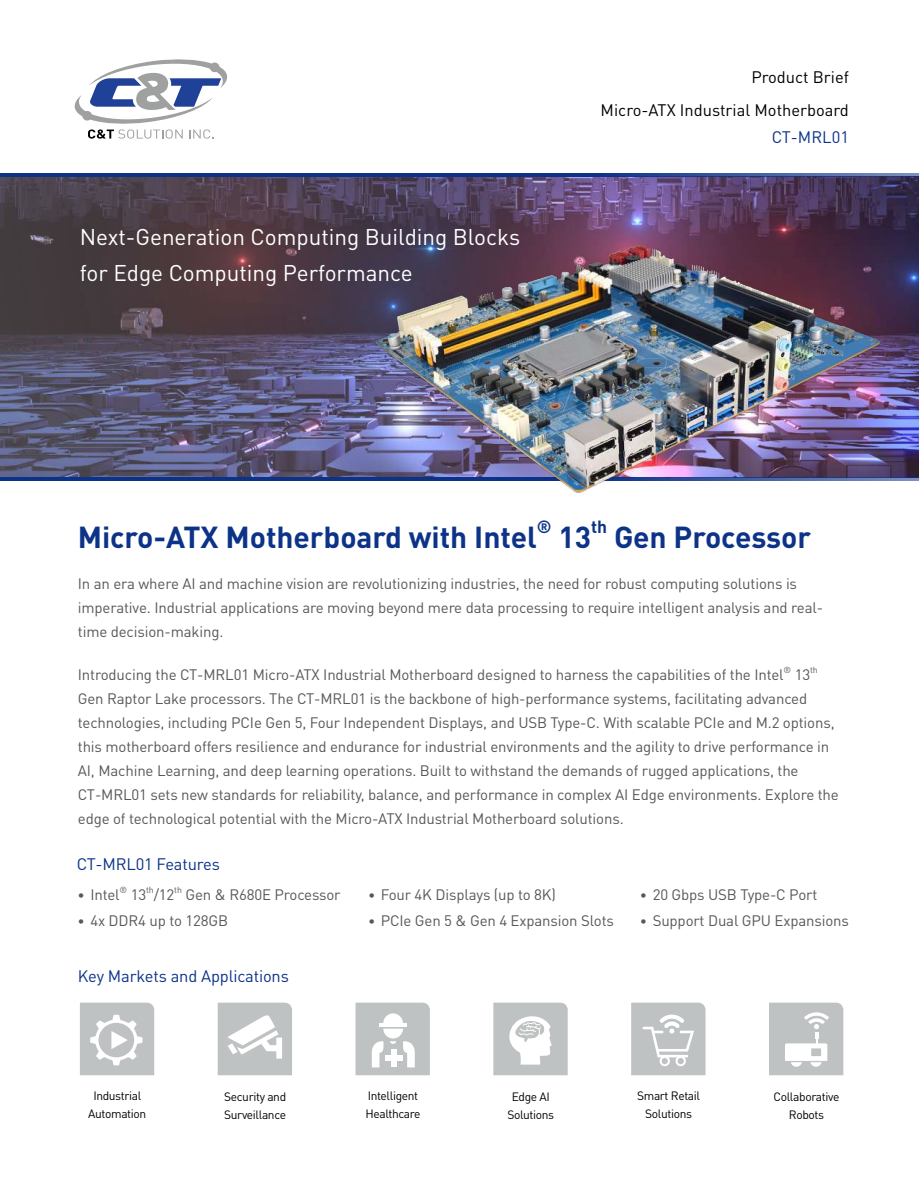
<style>
.page{position:relative;width:919px;height:1187px;background:#fff}
.page>*{position:absolute;margin:0;border:0;box-sizing:border-box;transform-origin:0 0}
.t1{font:700 30px "DIN Pro";color:#0c3388}
.t2{font:22.5px/36px "DIN Pro";color:#fff}
.t3{font:700 17.55px "DIN Pro";color:#0c3388}
.t4{font:16.5px "DIN Pro";letter-spacing:-.01em;color:#0c3388}
.t5{font:16.5px/33.6px "DIN Pro";color:#000;text-align:right}
.t6{font:15px/24px "DIN Pro";letter-spacing:-.01em;color:#595757}
.t7{font:12px/18px "DIN Pro";letter-spacing:-.03em;color:#000;text-align:center}
.t8{font:8.7px "DIN Pro";color:#595757}
.s1{font-weight:300;font-size:13.5px}
</style>
<div class="page">
<img style="left:0;top:177px;width:918px;height:300px">
<svg style="left:80px;top:1002px;width:74px;height:73px;background:#c9cbcb"></svg>
<svg style="left:218px;top:1002px;width:74px;height:73px"></svg>
<hr style="left:0;top:477px;width:918px;height:4px;background:#0c3388">
<svg style="left:0;top:173px;width:918px;height:4px;background:#1b3f8e"></svg>
<svg style="left:355px;top:1002px;width:75px;height:73px"></svg>
<div style="left:391px;top:1049px;width:5px;height:18px;background:#fff"></div>
<div style="left:384px;top:1055px;width:18px;height:6px;background:#fff"></div>
<svg style="left:493px;top:1002px;width:74px;height:73px"></svg>
<svg style="left:631px;top:1002px;width:74px;height:73px;background:#c7c9c9"></svg>
<svg style="left:769px;top:1002px;width:74px;height:73px"></svg>
<svg style="left:74px;top:59px;width:153px;height:80px"></svg>
<img style="left:348px;top:232px;width:545px;height:261px">
<h2 class="t2" style="left:80px;top:218px;width:442px">Next-Generation Computing Building Blocks for Edge Computing Performance</h2>
<p class="t5" style="left:600px;top:59px;width:250px">Product Brief<br>Micro-ATX Industrial Motherboard</p>
<p class="t4" style="left:771px;top:126px;width:79px">CT-MRL01</p>
<h1 class="t1" style="left:78px;top:516px;width:461px">Micro-ATX Motherboard with Intel</h1>
<p class="t3" style="left:537px;top:515px;width:16px">®</p>
<h1 class="t1" style="left:558px;top:516px;width:34px">13</h1>
<p class="t3" style="left:591px;top:515px;width:18px">th</p>
<h1 class="t1" style="left:614px;top:516px;width:198px">Gen Processor</h1>
<p class="t6" style="left:78px;top:571px;width:746px">In an era where AI and machine vision are revolutionizing industries, the need for robust computing solutions is imperative. Industrial applications are moving beyond mere data processing to require intelligent analysis and real&shy;time decision-making.</p>
<p class="t6" style="left:78px;top:662px;width:707px">Introducing the CT-MRL01 Micro-ATX Industrial Motherboard designed to harness the capabilities of the Intel</p>
<p class="t8" style="left:783px;top:664px;width:9px">®</p>
<p class="t6" style="left:794px;top:662px;width:17px">13</p>
<p class="t8" style="left:810px;top:664px;width:9px">th</p>
<p class="t6" style="left:78px;top:686px;width:762px">Gen Raptor Lake processors. The CT-MRL01 is the backbone of high-performance systems, facilitating advanced technologies, including PCIe Gen 5, Four Independent Displays, and USB Type-C. With scalable PCIe and M.2 options, this motherboard offers resilience and endurance for industrial environments and the agility to drive performance in AI, Machine Learning, and deep learning operations. Built to withstand the demands of rugged applications, the CT-MRL01 sets new standards for reliability, balance, and performance in complex AI Edge environments. Explore the edge of technological potential with the Micro-ATX Industrial Motherboard solutions.</p>
<p class="t4" style="left:77px;top:853px;width:145px">CT-MRL01 Features</p>
<p class="t6" style="left:78px;top:882px;width:44px"><span class="s1">•</span> Intel</p>
<p class="t8" style="left:119px;top:883px;width:9px">®</p>
<p class="t6" style="left:131px;top:882px;width:17px">13</p>
<p class="t8" style="left:146px;top:883px;width:9px">th</p>
<p class="t6" style="left:154px;top:882px;width:22px">/12</p>
<p class="t8" style="left:174px;top:883px;width:9px">th</p>
<p class="t6" style="left:185px;top:882px;width:156px">Gen &amp; R680E Processor</p>
<p class="t6" style="left:78px;top:908px;width:152px"><span class="s1">•</span> 4x DDR4 up to 128GB</p>
<p class="t4" style="left:78px;top:964px;width:213px">Key Markets and Applications</p>
<p class="t6" style="left:368px;top:882px;width:189px"><span class="s1">•</span> Four 4K Displays (up to 8K)</p>
<p class="t6" style="left:368px;top:908px;width:247px"><span class="s1">•</span> PCIe Gen 5 &amp; Gen 4 Expansion Slots</p>
<p class="t6" style="left:640px;top:882px;width:179px"><span class="s1">•</span> 20 Gbps USB Type-C Port</p>
<p class="t6" style="left:640px;top:908px;width:210px"><span class="s1">•</span> Support Dual GPU Expansions</p>
<p class="t7" style="left:88px;top:1086px;width:60px">Industrial<br>Automation</p>
<p class="t7" style="left:224px;top:1087px;width:64px;text-align:left">Security and<br>Surveillance</p>
<p class="t7" style="left:365px;top:1086px;width:57px;text-align:left">Intelligent<br>Healthcare</p>
<p class="t7" style="left:507px;top:1086px;width:48px">Edge AI<br>Solutions</p>
<p class="t7" style="left:637px;top:1086px;width:65px">Smart Retail<br>Solutions</p>
<p class="t7" style="left:773px;top:1086px;width:67px">Collaborative<br>Robots</p>
</div>
